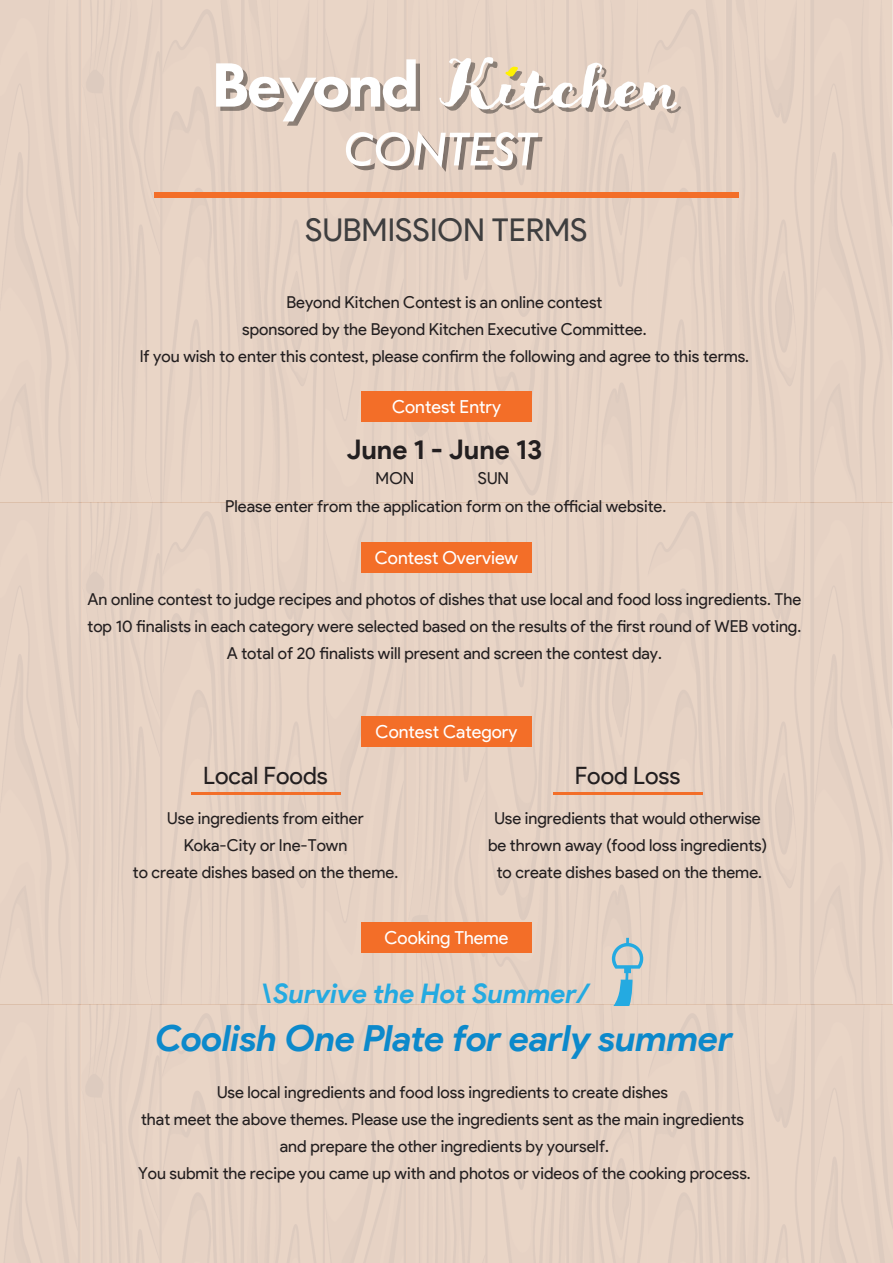
<style>
.page{position:relative;width:893px;height:1263px;background:#fff}
.page>*{position:absolute;margin:0;border:0;box-sizing:border-box;transform-origin:0 0}
.t1{font:italic 700 36px "Product Sans";letter-spacing:-.01em;color:#0c89cb}
.t2{font:31.5px "Product Sans";color:#3e3e3f}
.t3{font:italic 700 27px "Product Sans";color:#24aae1}
.t4{font:700 27px "Product Sans";color:#231f20}
.t5{font:24px "Product Sans";color:#231f20}
.t6{font:18px "Product Sans";color:#fff}
.t7{font:16.5px/27px "Product Sans";color:#231f20;text-align:center}
</style>
<div class="page">
<img style="left:0;top:0;width:893px;height:1263px">
<svg style="left:216px;top:57px;width:465px;height:115px"></svg>
<div style="left:154px;top:192px;width:584px;height:6px;background:#f36e28"></div>
<hr style="left:191px;top:792px;width:149px;height:3px;background:#f36e28">
<hr style="left:553px;top:792px;width:149px;height:3px;background:#f36e28">
<div style="left:361px;top:391px;width:171px;height:31px;background:#f36e28"></div>
<div style="left:361px;top:542px;width:171px;height:30px;background:#f36e28"></div>
<div style="left:361px;top:717px;width:171px;height:30px;background:#f36e28"></div>
<div style="left:361px;top:922px;width:171px;height:31px;background:#f36e28"></div>
<svg style="left:612px;top:938px;width:31px;height:68px;background:#a6c5cd"></svg>
<h2 class="t2" style="left:305px;top:212px;width:284px">SUBMISSION TERMS</h2>
<p class="t7" style="left:140px;top:289px;width:611px">Beyond Kitchen Contest is an online contest<br>sponsored by the Beyond Kitchen Executive Committee.<br>If you wish to enter this contest, please confirm the following and agree to this terms.</p>
<p class="t6" style="left:392px;top:397px;width:110px">Contest Entry</p>
<h3 class="t4" style="left:346px;top:433px;width:197px">June 1 - June 13</h3>
<p class="t7" style="left:376px;top:465px;width:40px">MON</p>
<p class="t7" style="left:478px;top:465px;width:33px">SUN</p>
<p class="t7" style="left:225px;top:493px;width:443px">Please enter from the application form on the official website.</p>
<p class="t6" style="left:375px;top:547px;width:145px">Contest Overview</p>
<p class="t7" style="left:87px;top:586px;width:715px">An online contest to judge recipes and photos of dishes that use local and food loss ingredients. The top 10 finalists in each category were selected based on the results of the first round of WEB voting.<br>A total of 20 finalists will present and screen the contest day.</p>
<p class="t6" style="left:376px;top:722px;width:143px">Contest Category</p>
<h3 class="t5" style="left:203px;top:762px;width:126px">Local Foods</h3>
<h3 class="t5" style="left:575px;top:762px;width:107px">Food Loss</h3>
<p class="t7" style="left:133px;top:805px;width:267px">Use ingredients from either<br>Koka-City or Ine-Town<br>to create dishes based on the theme.</p>
<p class="t7" style="left:488px;top:805px;width:281px">Use ingredients that would otherwise be thrown away (food loss ingredients) to create dishes based on the theme.</p>
<p class="t6" style="left:384px;top:928px;width:126px">Cooking Theme</p>
<h3 class="t3" style="left:260px;top:977px;width:331px">\Survive the Hot Summer/</h3>
<h1 class="t1" style="left:156px;top:1016px;width:579px">Coolish One Plate for early summer</h1>
<p class="t7" style="left:138px;top:1079px;width:614px">Use local ingredients and food loss ingredients to create dishes<br>that meet the above themes. Please use the ingredients sent as the main ingredients and prepare the other ingredients by yourself.<br>You submit the recipe you came up with and photos or videos of the cooking process.</p>
</div>
